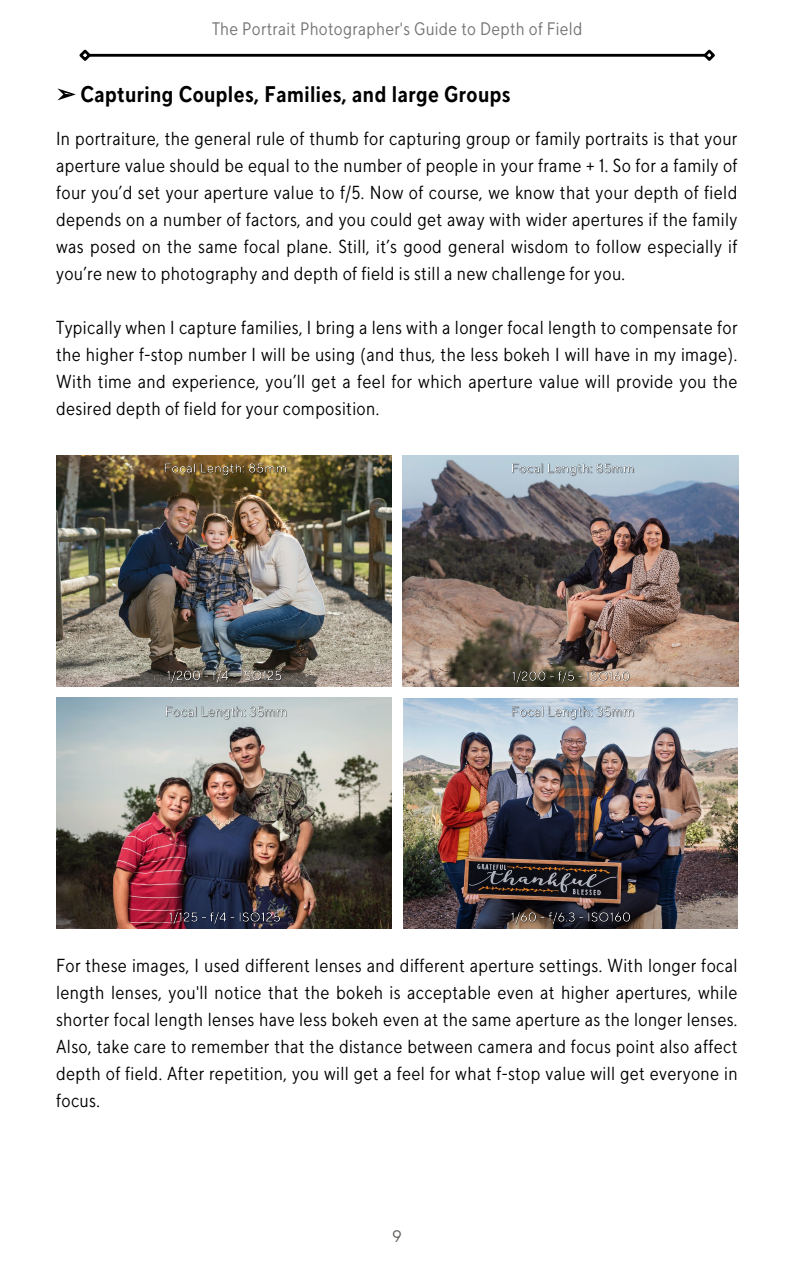
<style>
.page{position:relative;width:794px;height:1266px;background:#fff}
.page>*{position:absolute;margin:0;border:0;box-sizing:border-box;transform-origin:0 0}
.t1{font:700 22.5px "TT Norms Std Cond";letter-spacing:.02em;color:#000}
.t2{font:18.75px/27px "TT Norms Std Cond";letter-spacing:.02em;color:#000;text-align:justify}
.t3{font:18px "TT Norms Std Cond";letter-spacing:.02em;color:#737373}
.t4{font:16.5px "TT Norms Pro";color:#5f5b59}
.s1{font-family:"DejaVu Sans";font-weight:400;color:rgb(0 0 0/0)}
</style>
<div class="page">
<hr style="left:89px;top:54px;width:615px;height:3px;background:#000">
<svg style="left:79px;top:49px;width:14px;height:12px"></svg>
<svg style="left:700px;top:49px;width:15px;height:12px"></svg>
<img style="left:403px;top:698px;width:334px;height:230px">
<img style="left:57px;top:698px;width:334px;height:230px">
<svg style="left:57px;top:88px;width:19px;height:12px"></svg>
<img style="left:56px;top:456px;width:335px;height:230px">
<img style="left:402px;top:456px;width:335px;height:230px">
<img style="left:160px;top:458px;width:129px;height:20px">
<img style="left:165px;top:665px;width:119px;height:21px">
<img style="left:510px;top:666px;width:122px;height:20px">
<img style="left:506px;top:458px;width:130px;height:20px">
<img style="left:167px;top:907px;width:116px;height:21px">
<img style="left:160px;top:701px;width:129px;height:21px">
<img style="left:507px;top:701px;width:129px;height:21px">
<img style="left:509px;top:907px;width:124px;height:21px">
<p class="t3" style="left:212px;top:18px;width:372px">The Portrait Photographer's Guide to Depth of Field</p>
<p class="t1" style="left:56px;top:81px;width:455px"><span class="s1">➢</span> Capturing Couples, Families, and large Groups</p>
<p class="t2" style="left:56px;top:126px;width:682px">In portraiture, the general rule of thumb for capturing group or family portraits is that your aperture value should be equal to the number of people in your frame + 1. So for a family of four you’d set your aperture value to f/5. Now of course, we know that your depth of field depends on a number of factors, and you could get away with wider apertures if the family was posed on the same focal plane. Still, it’s good general wisdom to follow especially if you’re new to photography and depth of field is still a new challenge for you.</p>
<p class="t2" style="left:56px;top:315px;width:682px">Typically when I capture families, I bring a lens with a longer focal length to compensate for the higher f-stop number I will be using (and thus, the less bokeh I will have in my image).<br>With time and experience, you’ll get a feel for which aperture value will provide you the desired depth of field for your composition.</p>
<p class="t2" style="left:56px;top:952px;width:682px">For these images, I used different lenses and different aperture settings. With longer focal length lenses, you'll notice that the bokeh is acceptable even at higher apertures, while shorter focal length lenses have less bokeh even at the same aperture as the longer lenses.<br>Also, take care to remember that the distance between camera and focus point also affect depth of field. After repetition, you will get a feel for what f-stop value will get everyone in focus.</p>
<p class="t4" style="left:392px;top:1226px;width:11px">9</p>
</div>
